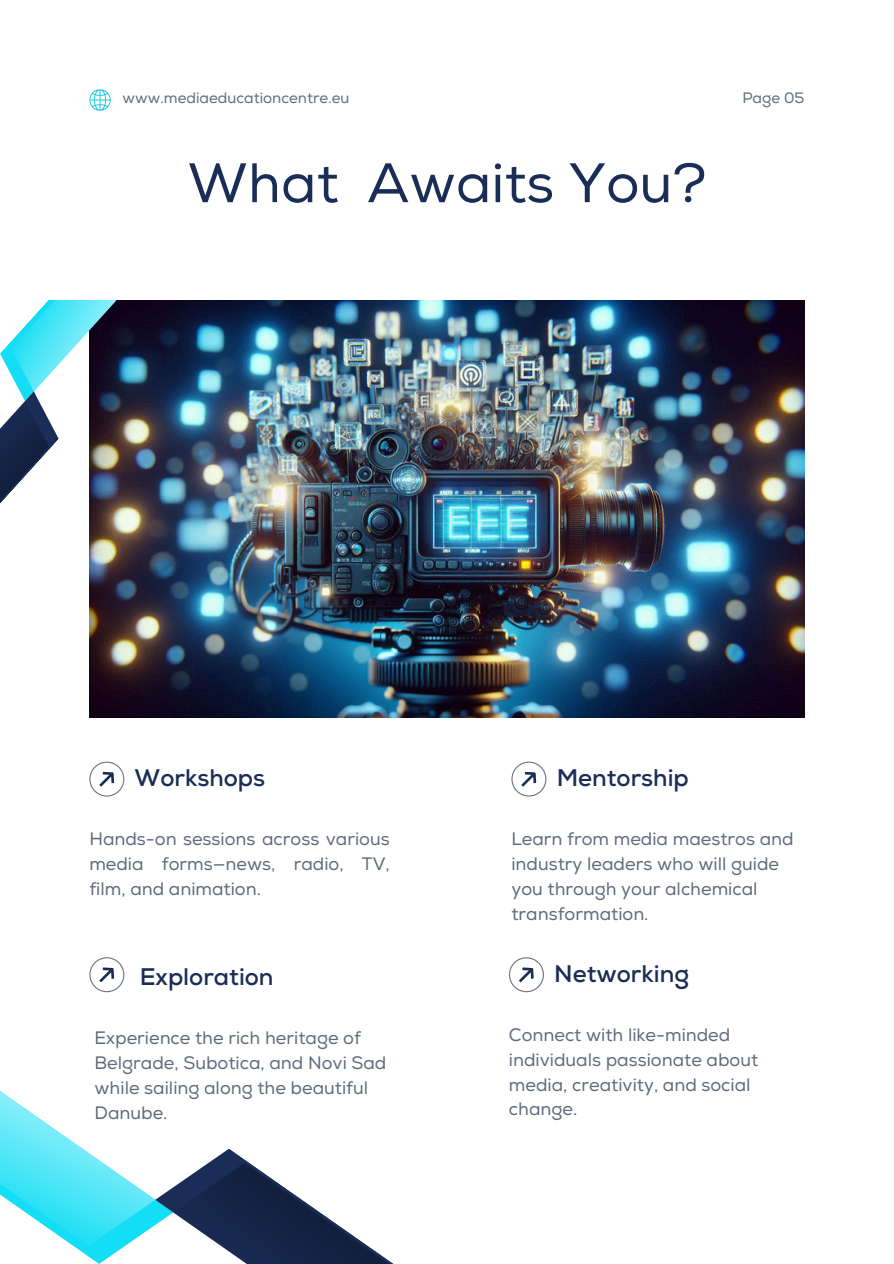
<style>
.page{position:relative;width:894px;height:1264px;background:#fff}
.page>*{position:absolute;margin:0;border:0;box-sizing:border-box;transform-origin:0 0}
.t1{font:55.5px "Nexa";color:#1a2d57}
.t2{font:700 24px "Nexa";color:#1a2d57}
.t3{font:18px/24.8px "Nexa";color:#61697b}
.t4{font:15px "Nexa";color:#61697b}
</style>
<div class="page">
<img style="left:89px;top:300px;width:715px;height:417px">
<svg style="left:0;top:300px;width:116px;height:357px"></svg>
<svg style="left:511px;top:761px;width:35px;height:35px"></svg>
<svg style="left:89px;top:761px;width:35px;height:35px"></svg>
<svg style="left:89px;top:957px;width:35px;height:35px"></svg>
<svg style="left:89px;top:89px;width:22px;height:22px"></svg>
<svg style="left:0;top:1091px;width:155px;height:172px"></svg>
<svg style="left:155px;top:1187px;width:18px;height:38px"></svg>
<svg style="left:173px;top:1149px;width:219px;height:114px"></svg>
<svg style="left:509px;top:957px;width:34px;height:35px"></svg>
<p class="t4" style="left:122px;top:89px;width:228px">www.mediaeducationcentre.eu</p>
<h2 class="t4" style="left:742px;top:89px;width:63px">Page 05</h2>
<p class="t1" style="left:188px;top:150px;width:520px">What Awaits You?</p>
<h1 class="t2" style="left:135px;top:764px;width:132px">Workshops</h1>
<p class="t2" style="left:556px;top:764px;width:133px">Mentorship</p>
<p class="t3" style="left:89px;top:827px;width:302px;text-align:justify">Hands-on sessions across various media forms—news, radio, TV, film, and animation.</p>
<p class="t2" style="left:140px;top:963px;width:135px">Exploration</p>
<p class="t3" style="left:94px;top:1026px;width:293px">Experience the rich heritage of<br>Belgrade, Subotica, and Novi Sad while sailing along the beautiful<br>Danube.</p>
<p class="t3" style="left:511px;top:827px;width:283px">Learn from media maestros and industry leaders who will guide you through your alchemical transformation.</p>
<h2 class="t2" style="left:554px;top:959px;width:136px">Networking</h2>
<h3 class="t3" style="left:509px;top:1022px;width:251px">Connect with like-minded individuals passionate about media, creativity, and social change.</h3>
</div>
